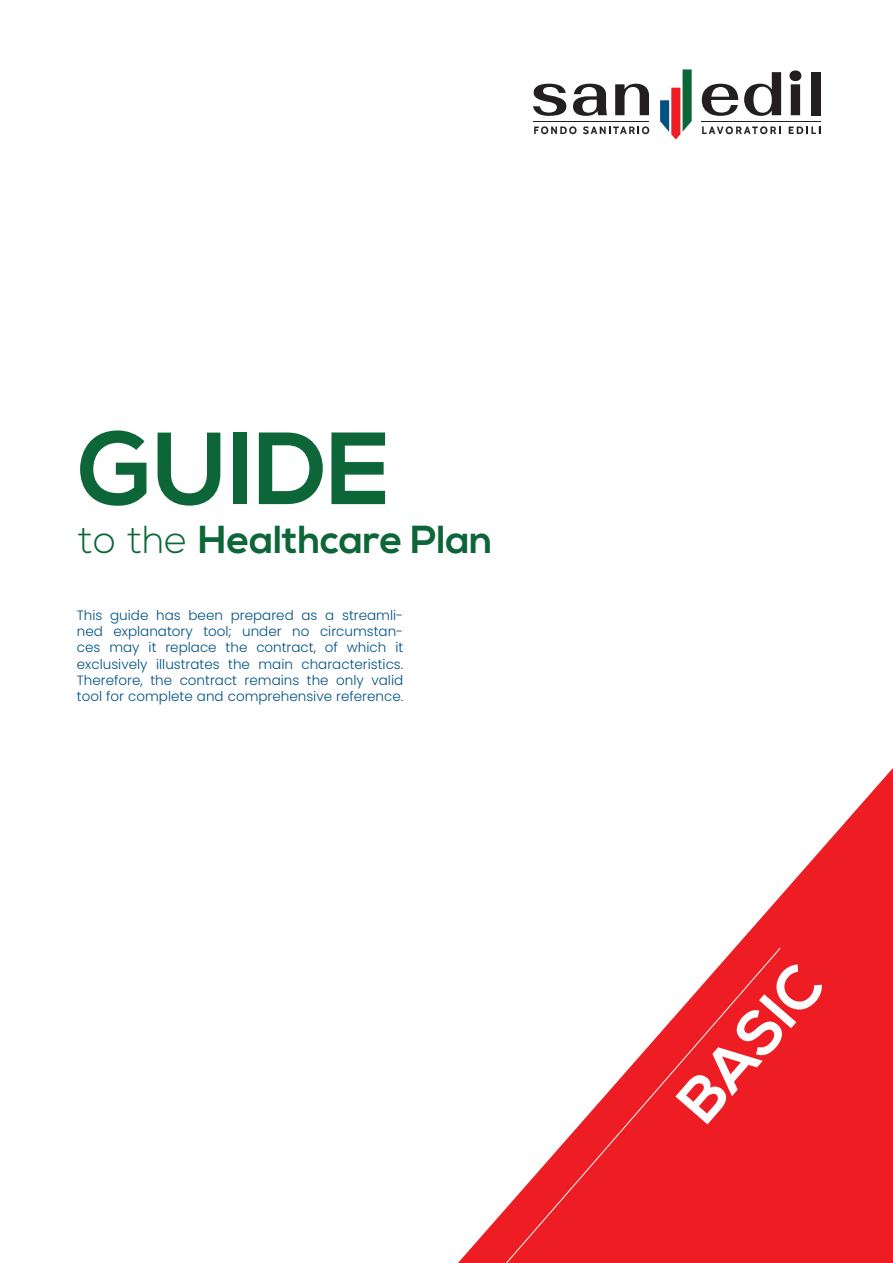
<style>
.page{position:relative;width:893px;height:1263px;background:#fff}
.page>*{position:absolute;margin:0;border:0;box-sizing:border-box;transform-origin:0 0}
.t1{font:700 102.3px "Nexa";color:#0c6638}
.t2{font:700 60.75px "Nexa";color:#fff}
.t3{font:700 39px "Nexa";color:#0c6638}
.t4{font:300 13.5px/16.2px "Poppins";color:#005285;text-align:justify}
.s1{font-weight:300}
</style>
<div class="page">
<svg style="left:458px;top:768px;width:435px;height:495px"></svg>
<svg style="left:702px;top:84px;width:36px;height:32px"></svg>
<svg style="left:744px;top:72px;width:37px;height:44px"></svg>
<svg style="left:789px;top:70px;width:12px;height:45px"></svg>
<div style="left:811px;top:72px;width:9px;height:43px;background:#231f20"></div>
<svg style="left:533px;top:84px;width:33px;height:32px"></svg>
<svg style="left:573px;top:84px;width:34px;height:32px"></svg>
<svg style="left:615px;top:84px;width:34px;height:31px"></svg>
<svg style="left:660px;top:69px;width:32px;height:70px"></svg>
<hr style="left:533px;top:121px;width:116px;height:1px;background:#231f20">
<hr style="left:701px;top:121px;width:120px;height:1px;background:#231f20">
<svg style="left:534px;top:126px;width:42px;height:8px"></svg>
<svg style="left:583px;top:126px;width:66px;height:8px"></svg>
<svg style="left:702px;top:126px;width:79px;height:8px"></svg>
<svg style="left:789px;top:127px;width:31px;height:7px"></svg>
<svg style="left:487px;top:947px;width:294px;height:316px"></svg>
<h1 class="t1" style="left:78px;top:410px;width:314px">GUIDE</h1>
<h3 class="t3" style="left:78px;top:517px;width:416px"><span class="s1">to the</span> Healthcare Plan</h3>
<p class="t4" style="left:77px;top:607px;width:328px">This guide has been prepared as a streamli&shy;ned explanatory tool; under no circumstan&shy;ces may it replace the contract, of which it exclusively illustrates the main characteristics.<br>Therefore, the contract remains the only valid tool for complete and comprehensive reference.</p>
<h2 class="t2" style="left:663px;top:1090px;width:184px;rotate:-49deg">BASIC</h2>
</div>
